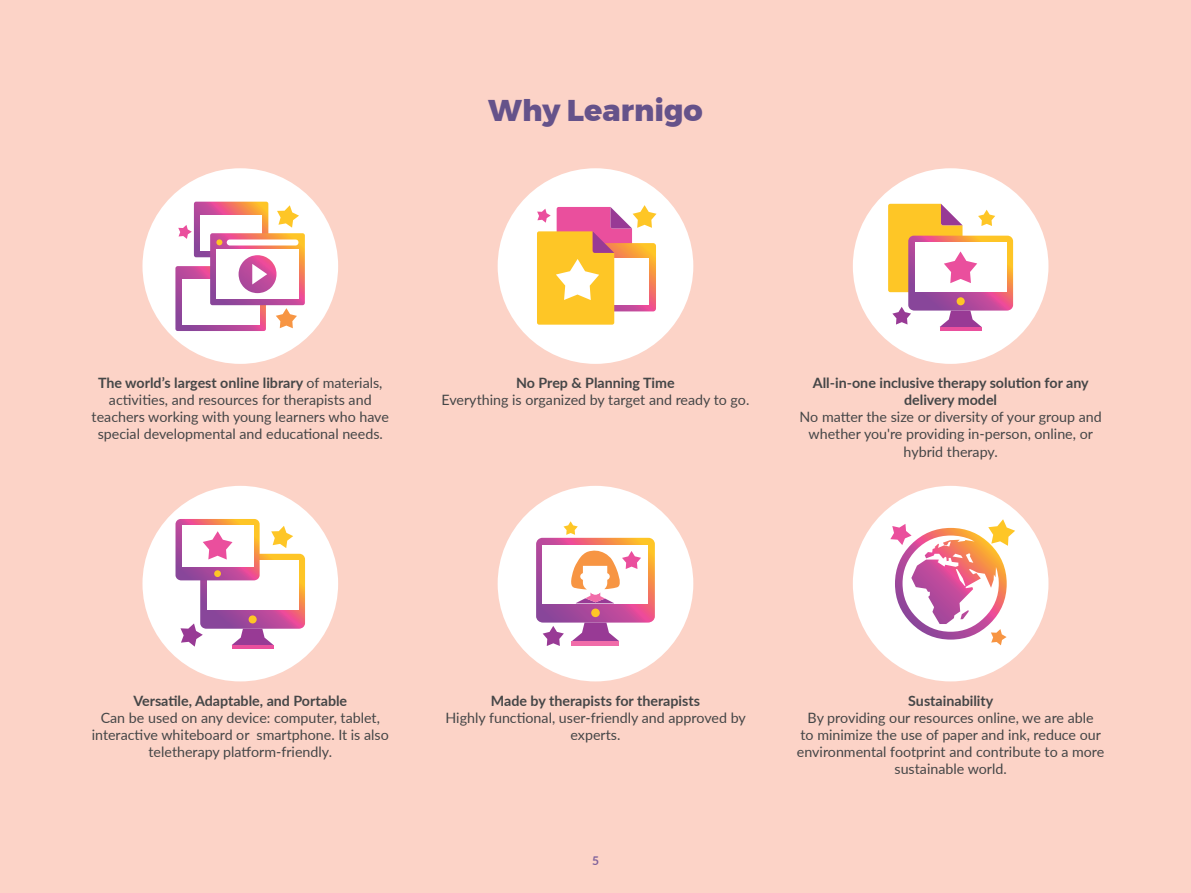
<style>
.page{position:relative;width:1191px;height:893px;background:#fcd3c7}
.page>*{position:absolute;margin:0;border:0;box-sizing:border-box;transform-origin:0 0}
.t1{font:800 30px "Montserrat";color:#65528a}
.t2{font:14.25px/17.1px "Lato";color:#454647;text-align:center}
.t3{font:700 14.25px/17.1px "Lato";color:#454647;text-align:center}
.t4{font:700 12px "Lato";color:#7e619b}
.s1{font-weight:700}
</style>
<div class="page">
<div style="left:142px;top:168px;width:196px;height:196px;background:#fff;border-radius:50%"></div>
<div style="left:142px;top:486px;width:196px;height:195px;background:#fff;border-radius:50%"></div>
<div style="left:497px;top:168px;width:196px;height:196px;background:#fff;border-radius:50%"></div>
<div style="left:497px;top:486px;width:196px;height:195px;background:#fff;border-radius:50%"></div>
<div style="left:853px;top:168px;width:195px;height:196px;background:#fff;border-radius:50%"></div>
<div style="left:853px;top:486px;width:195px;height:195px;background:#fff;border-radius:50%"></div>
<svg style="left:175px;top:202px;width:130px;height:129px"></svg>
<hr style="left:232px;top:645px;width:42px;height:4px;background:#ea4f9d">
<svg style="left:175px;top:519px;width:130px;height:128px"></svg>
<svg style="left:537px;top:205px;width:119px;height:120px"></svg>
<svg style="left:536px;top:521px;width:119px;height:125px"></svg>
<hr style="left:939px;top:327px;width:42px;height:4px;background:#ea4f9d">
<svg style="left:888px;top:204px;width:125px;height:123px"></svg>
<svg style="left:890px;top:519px;width:125px;height:126px"></svg>
<h1 class="t1" style="left:488px;top:86px;width:216px">Why Learnigo</h1>
<p class="t2" style="left:92px;top:374px;width:299px"><span class="s1">The world’s largest online library</span> of materials, activities, and resources for therapists and teachers working with young learners who have special developmental and educational needs.</p>
<p class="t3" style="left:516px;top:374px;width:160px">No Prep &amp; Planning Time</p>
<p class="t2" style="left:441px;top:391px;width:309px">Everything is organized by target and ready to go.</p>
<p class="t3" style="left:813px;top:374px;width:277px">All-in-one inclusive therapy solution for any delivery model</p>
<p class="t2" style="left:799px;top:408px;width:303px">No matter the size or diversity of your group and whether you're providing in-person, online, or hybrid therapy.</p>
<p class="t3" style="left:133px;top:691px;width:215px">Versatile, Adaptable, and Portable</p>
<p class="t2" style="left:92px;top:708px;width:298px">Can be used on any device: computer, tablet, interactive whiteboard or smartphone. It is also teletherapy platform-friendly.</p>
<p class="t3" style="left:491px;top:691px;width:211px">Made by therapists for therapists</p>
<p class="t2" style="left:445px;top:708px;width:302px">Highly functional, user-friendly and approved by experts.</p>
<p class="t4" style="left:592px;top:852px;width:8px">5</p>
<p class="t3" style="left:908px;top:691px;width:87px">Sustainability</p>
<p class="t2" style="left:797px;top:708px;width:309px">By providing our resources online, we are able<br>to minimize the use of paper and ink, reduce our environmental footprint and contribute to a more sustainable world.</p>
</div>
